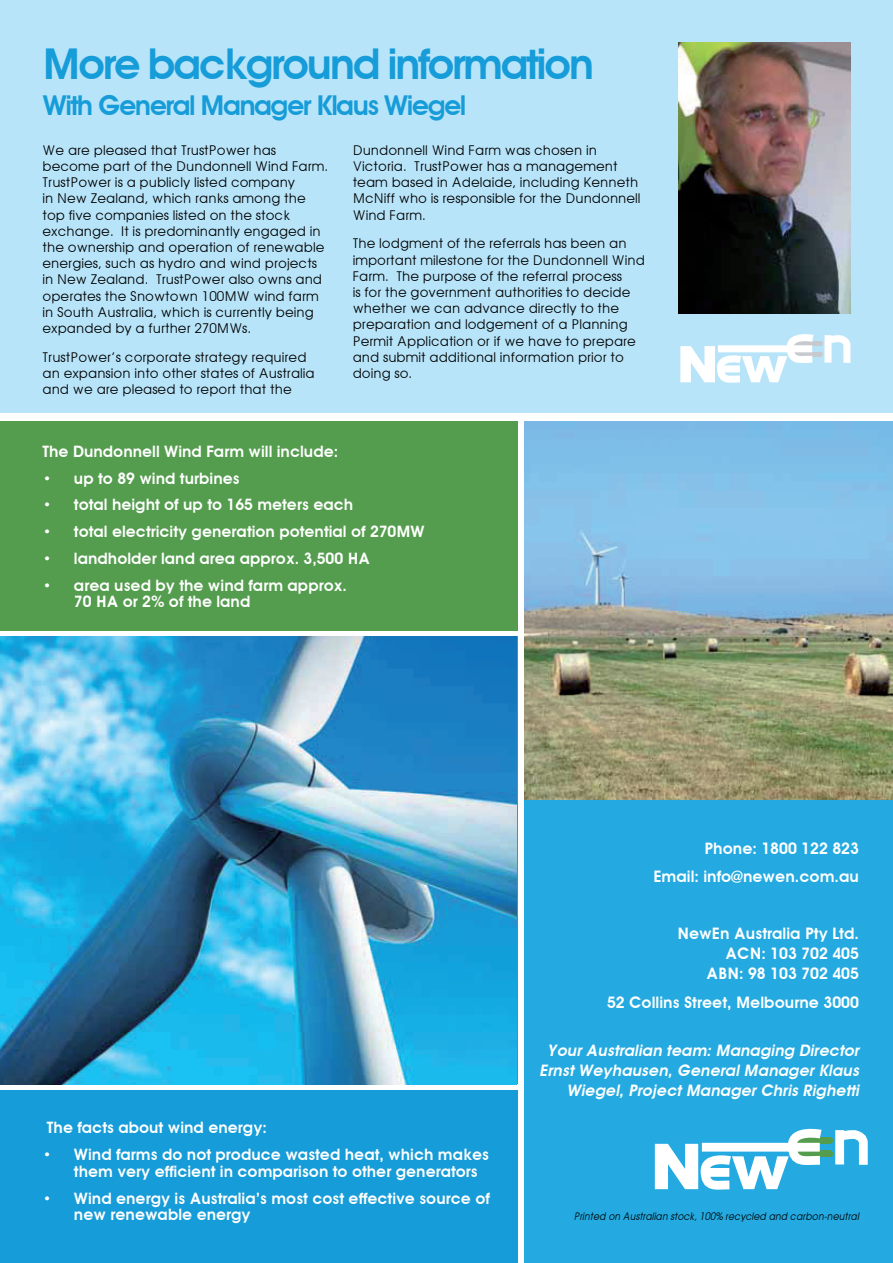
<style>
.page{position:relative;width:893px;height:1263px;background:#fff}
.page>*{position:absolute;margin:0;border:0;box-sizing:border-box;transform-origin:0 0}
.t1{font:600 42.45px "Avant Garde";letter-spacing:-.06em;color:#169cd8}
.t2{font:600 27.3px "Avant Garde";letter-spacing:-.06em;color:#169cd8}
.t3{font:600 15.9px/20.1px "Avant Garde";color:#fff;text-align:right}
.t4{font:italic 600 15.9px/20.1px "Avant Garde";color:#fff;text-align:right}
.t5{font:600 15.75px/16.8px "Avant Garde";color:#fff}
.t6{font:13.5px/16.2px "Avant Garde";color:#000}
.t7{font:italic 10.5px "Avant Garde";color:#000;scale:.9 1}
</style>
<div class="page">
<div style="left:524px;top:699px;width:369px;height:564px;background:#24aae1"></div>
<img style="left:524px;top:421px;width:369px;height:378px">
<div style="left:0;top:421px;width:517px;height:210px;background:#549d4e"></div>
<div style="left:0;top:1091px;width:517px;height:172px;background:#169cd8"></div>
<svg style="left:655px;top:1128px;width:213px;height:62px"></svg>
<div style="left:702px;top:1143px;width:118px;height:8px;background:#fff"></div>
<div style="left:0;top:0;width:893px;height:412px;background:#b7e4f9"></div>
<img style="left:678px;top:43px;width:172px;height:270px">
<svg style="left:680px;top:334px;width:171px;height:49px"></svg>
<div style="left:718px;top:345px;width:94px;height:7px;background:#fff"></div>
<img style="left:0;top:636px;width:517px;height:448px">
<h1 class="t1" style="left:43px;top:38px;width:553px">More background information</h1>
<h2 class="t2" style="left:43px;top:88px;width:425px">With General Manager Klaus Wiegel</h2>
<p class="t6" style="left:43px;top:142px;width:287px">We are pleased that TrustPower has become part of the Dundonnell Wind Farm.<br>TrustPower is a publicly listed company<br>in New Zealand, which ranks among the top five companies listed on the stock exchange. It is predominantly engaged in the ownership and operation of renewable energies, such as hydro and wind projects in New Zealand. TrustPower also owns and operates the Snowtown 100MW wind farm in South Australia, which is currently being expanded by a further 270MWs.</p>
<p class="t6" style="left:43px;top:349px;width:274px">TrustPower’s corporate strategy required an expansion into other states of Australia and we are pleased to report that the</p>
<p class="t6" style="left:353px;top:142px;width:289px">Dundonnell Wind Farm was chosen in Victoria. TrustPower has a management team based in Adelaide, including Kenneth McNiff who is responsible for the Dundonnell Wind Farm.</p>
<p class="t6" style="left:353px;top:235px;width:294px">The lodgment of the referrals has been an important milestone for the Dundonnell Wind Farm. The purpose of the referral process<br>is for the government authorities to decide whether we can advance directly to the preparation and lodgement of a Planning Permit Application or if we have to prepare and submit additional information prior to doing so.</p>
<p class="t5" style="left:43px;top:443px;width:297px">The Dundonnell Wind Farm will include:</p>
<p class="t5" style="left:43px;top:470px;width:199px">• up to 89 wind turbines</p>
<p class="t5" style="left:43px;top:496px;width:312px">• total height of up to 165 meters each</p>
<p class="t5" style="left:43px;top:523px;width:384px">• total electricity generation potential of 270MW</p>
<p class="t5" style="left:43px;top:550px;width:329px">• landholder land area approx. 3,500 HA</p>
<p class="t5" style="left:74px;top:577px;width:275px;text-indent:-31px">• area used by the wind farm approx.<br>70 HA or 2% of the land</p>
<p class="t5" style="left:47px;top:1119px;width:221px">The facts about wind energy:</p>
<p class="t5" style="left:74px;top:1146px;width:417px;text-indent:-31px">• Wind farms do not produce wasted heat, which makes them very efficient in comparison to other generators</p>
<p class="t5" style="left:74px;top:1189px;width:417px;text-indent:-31px">• Wind energy is Australia’s most cost effective source of new renewable energy</p>
<p class="t3" style="left:653px;top:834px;width:207px;line-height:28.3px">Phone: 1800 122 823<br>Email: info@newen.com.au</p>
<p class="t3" style="left:677px;top:923px;width:183px">NewEn Australia Pty Ltd.<br>ACN: 103 702 405<br>ABN: 98 103 702 405</p>
<p class="t3" style="left:607px;top:992px;width:253px">52 Collins Street, Melbourne 3000</p>
<p class="t4" style="left:539px;top:1040px;width:325px">Your Australian team: Managing Director<br>Ernst Weyhausen, General Manager Klaus<br>Wiegel, Project Manager Chris Righetti</p>
<p class="t7" style="left:574px;top:1210px;width:321px">Printed on Australian stock,100% recycled and carbon-neutral</p>
</div>
